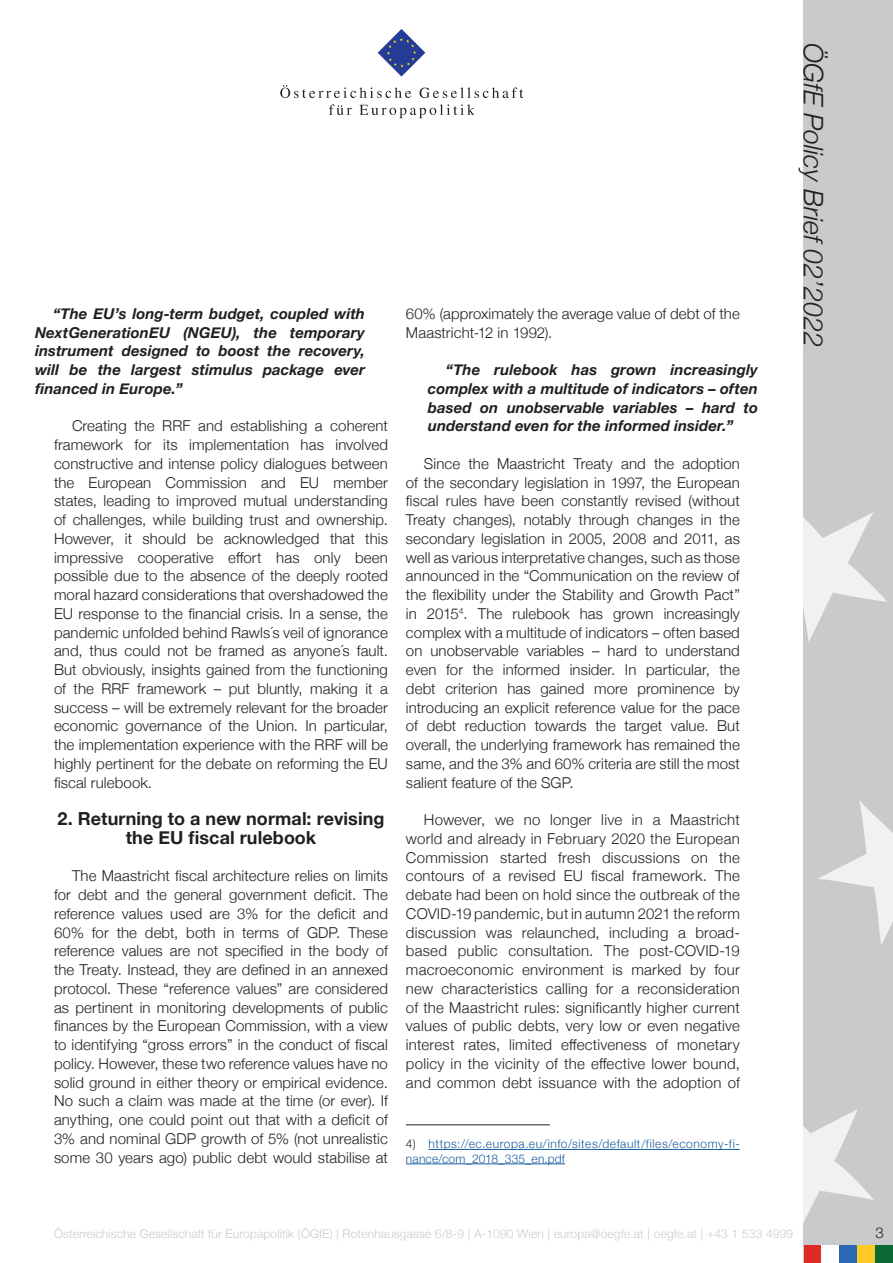
<style>
.page{position:relative;width:893px;height:1263px;background:#fff}
.page>*{position:absolute;margin:0;border:0;box-sizing:border-box;transform-origin:0 0}
.t1{font:italic 300 27px "Helvetica Neue";color:#231f20}
.Zwischenüberschrift{font:700 18px/18.8px "Helvetica Neue";letter-spacing:.005em;color:#231f20;text-align:center}
.Standard_Paragraph{font:300 15px/18.8px "Helvetica Neue";letter-spacing:.01em;color:#231f20;text-align:justify}
.Standard_Paragraph-2{font:italic 700 15px/18.8px "Helvetica Neue";letter-spacing:.005em;color:#231f20;text-align:justify}
.t2{font:300 12px "Helvetica Neue";letter-spacing:.015em;color:#c9cacc}
.Footnotes{font:300 12px/14.4px "Helvetica Neue";letter-spacing:.045em;color:#175d9e}
.s1{color:#231f20}
</style>
<div class="page">
<div style="left:804px;top:0;width:89px;height:1263px;background:#c9cacc"></div>
<svg style="left:804px;top:512px;width:83px;height:130px"></svg>
<svg style="left:818px;top:801px;width:75px;height:144px"></svg>
<svg style="left:804px;top:1110px;width:70px;height:111px"></svg>
<svg style="left:378px;top:29px;width:47px;height:48px"></svg>
<svg style="left:280px;top:85px;width:131px;height:13px"></svg>
<svg style="left:420px;top:87px;width:103px;height:11px"></svg>
<svg style="left:329px;top:104px;width:23px;height:11px"></svg>
<svg style="left:359px;top:104px;width:116px;height:14px"></svg>
<div style="left:857px;top:1245px;width:18px;height:18px;background:#fecb26"></div>
<div style="left:839px;top:1245px;width:18px;height:18px;background:#2b68b3"></div>
<div style="left:804px;top:1245px;width:17px;height:18px;background:#de2b26"></div>
<div style="left:875px;top:1245px;width:18px;height:18px;background:#0b6936"></div>
<div style="left:821px;top:1245px;width:18px;height:18px;background:#fff"></div>
<hr style="left:406px;top:1124px;width:144px;height:1px;background:#231f20">
<hr style="left:428px;top:1149px;width:312px;height:1px;background:#175d9e">
<hr style="left:406px;top:1163px;width:159px;height:1px;background:#175d9e">
<p class="Standard_Paragraph-2" style="left:35px;top:304px;width:332px;text-indent:18px">“The EU’s long-term budget, coupled with NextGenerationEU (NGEU), the temporary instrument designed to boost the recovery, will be the largest stimulus package ever financed in Europe.”</p>
<p class="Standard_Paragraph" style="left:54px;top:415px;width:335px;text-indent:18px">Creating the RRF and establishing a coherent framework for its implementation has involved constructive and intense policy dialogues between the European Commission and EU member states, leading to improved mutual understanding of challenges, while building trust and ownership.<br>However, it should be acknowledged that this impressive cooperative effort has only been possible due to the absence of the deeply rooted moral hazard considerations that overshadowed the EU response to the financial crisis. In a sense, the pandemic unfolded behind Rawls´s veil of ignorance and, thus could not be framed as anyone´s fault.<br>But obviously, insights gained from the functioning of the RRF framework – put bluntly, making it a success – will be extremely relevant for the broader economic governance of the Union. In particular, the implementation experience with the RRF will be highly pertinent for the debate on reforming the EU fiscal rulebook.</p>
<p class="Zwischenüberschrift" style="left:57px;top:810px;width:329px">2. Returning to a new normal: revising the EU fiscal rulebook</p>
<p class="Standard_Paragraph" style="left:54px;top:865px;width:335px;text-indent:18px">The Maastricht fiscal architecture relies on limits for debt and the general government deficit. The reference values used are 3% for the deficit and 60% for the debt, both in terms of GDP. These reference values are not specified in the body of the Treaty. Instead, they are defined in an annexed protocol. These “reference values” are considered as pertinent in monitoring developments of public finances by the European Commission, with a view to identifying “gross errors” in the conduct of fiscal policy. However, these two reference values have no solid ground in either theory or empirical evidence.<br>No such a claim was made at the time (or ever). If anything, one could point out that with a deficit of 3% and nominal GDP growth of 5% (not unrealistic some 30 years ago) public debt would stabilise at</p>
<p class="Standard_Paragraph" style="left:406px;top:303px;width:335px">60% (approximately the average value of debt of the<br>Maastricht-12 in 1992).</p>
<p class="Standard_Paragraph-2" style="left:428px;top:361px;width:332px;text-indent:18px">“The rulebook has grown increasingly complex with a multitude of indicators – often based on unobservable variables – hard to understand even for the informed insider.”</p>
<p class="Standard_Paragraph" style="left:406px;top:453px;width:335px;text-indent:18px">Since the Maastricht Treaty and the adoption of the secondary legislation in 1997, the European fiscal rules have been constantly revised (without Treaty changes), notably through changes in the secondary legislation in 2005, 2008 and 2011, as well as various interpretative changes, such as those announced in the “Communication on the review of the flexibility under the Stability and Growth Pact” in 2015<sup>4</sup>. The rulebook has grown increasingly complex with a multitude of indicators – often based on unobservable variables – hard to understand even for the informed insider. In particular, the debt criterion has gained more prominence by introducing an explicit reference value for the pace of debt reduction towards the target value. But overall, the underlying framework has remained the same, and the 3% and 60% criteria are still the most salient feature of the SGP.</p>
<p class="Standard_Paragraph" style="left:406px;top:809px;width:335px;text-indent:18px">However, we no longer live in a Maastricht world and already in February 2020 the European Commission started fresh discussions on the contours of a revised EU fiscal framework. The debate had been on hold since the outbreak of the COVID-19 pandemic, but in autumn 2021 the reform discussion was relaunched, including a broad&shy;based public consultation. The post-COVID-19 macroeconomic environment is marked by four new characteristics calling for a reconsideration of the Maastricht rules: significantly higher current values of public debts, very low or even negative interest rates, limited effectiveness of monetary policy in the vicinity of the effective lower bound, and common debt issuance with the adoption of</p>
<p class="Footnotes" style="left:406px;top:1136px;width:335px"><span class="s1">4)</span> https://ec.europa.eu/info/sites/default/files/economy-fi&shy;nance/com_2018_335_en.pdf</p>
<h1 class="t1" style="left:835px;top:43px;width:305px;rotate:90deg">ÖGfE Policy Brief 02’2022</h1>
<p class="t2" style="left:54px;top:1224px;width:741px">Österreichische Gesellschaft für Europapolitik (ÖGfE) | Rotenhausgasse 6/8-9 | A-1090 Wien | europa@oegfe.at | oegfe.at | +43 1 533 4999</p>
<p class="Standard_Paragraph" style="left:875px;top:1222px;width:10px">3</p>
</div>
